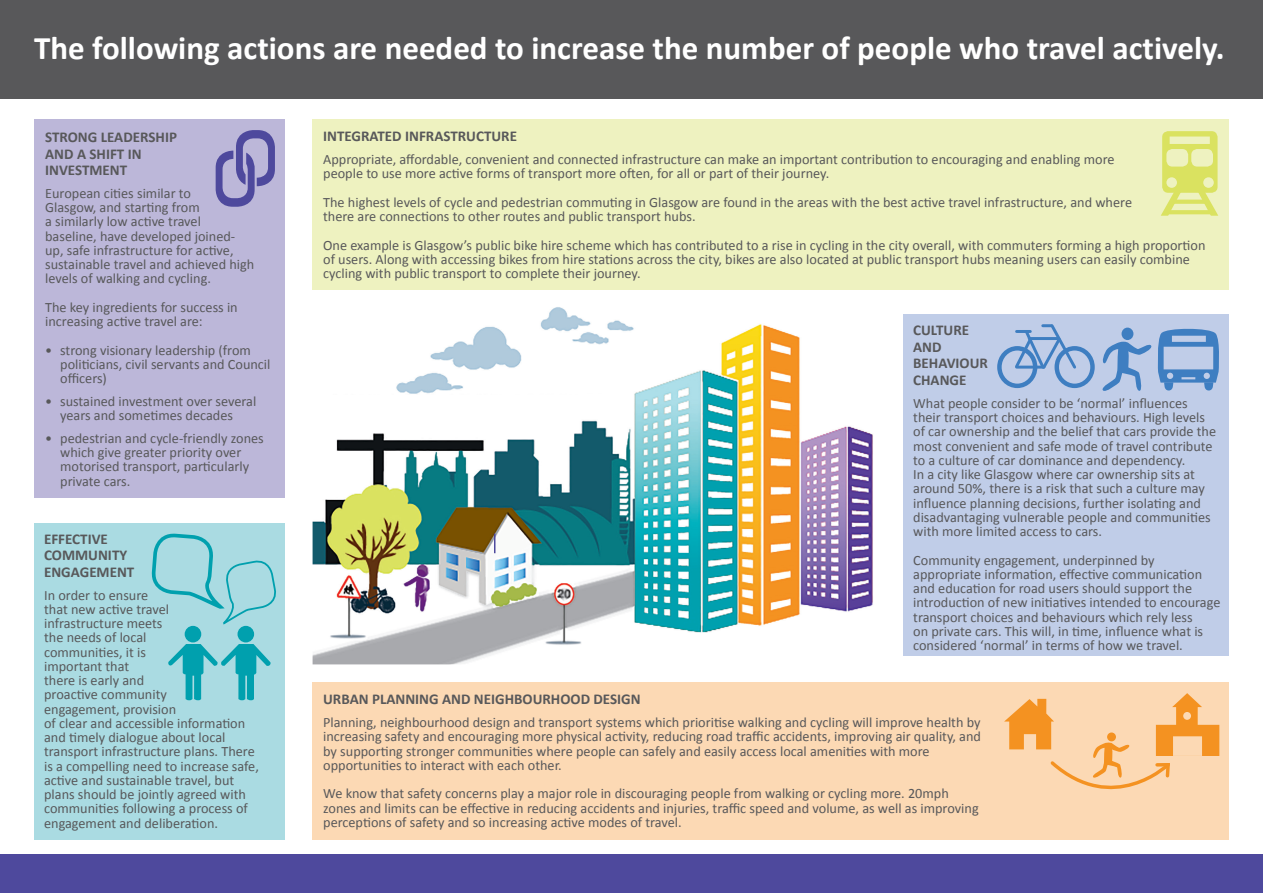
<style>
.page{position:relative;width:1263px;height:893px;background:#fff}
.page>*{position:absolute;margin:0;border:0;box-sizing:border-box;transform-origin:0 0}
.t1{font:700 33px "Calibri";color:#fff}
.t2{font:700 15px/16.5px "Calibri";color:#58585a}
.t3{font:14.25px/14.2px "Calibri";color:#58585a}
</style>
<div class="page">
<div style="left:0;top:855px;width:1263px;height:38px;background:#4e499d"></div>
<div style="left:0;top:0;width:1263px;height:99px;background:#58585a"></div>
<img style="left:313px;top:307px;width:560px;height:357px">
<div style="left:34px;top:119px;width:250px;height:379px;background:#bcb7d9"></div>
<div style="left:34px;top:523px;width:250px;height:316px;background:#aadbe2"></div>
<div style="left:313px;top:119px;width:916px;height:171px;background:#eef2c0"></div>
<div style="left:904px;top:314px;width:325px;height:342px;background:#c0cde8"></div>
<svg style="left:216px;top:130px;width:59px;height:77px"></svg>
<div style="left:313px;top:682px;width:916px;height:157px;background:#fcd9b4"></div>
<svg style="left:1004px;top:693px;width:215px;height:97px"></svg>
<svg style="left:1161px;top:131px;width:57px;height:85px"></svg>
<svg style="left:1172px;top:200px;width:35px;height:4px"></svg>
<svg style="left:1165px;top:210px;width:47px;height:4px"></svg>
<div style="left:997px;top:346px;width:40px;height:42px;border:4px solid #3e7ec1;border-radius:50%"></div>
<div style="left:1054px;top:346px;width:41px;height:42px;border:4px solid #3e7ec1;border-radius:50%"></div>
<svg style="left:1012px;top:324px;width:67px;height:47px"></svg>
<svg style="left:1102px;top:327px;width:117px;height:64px"></svg>
<div style="left:1121px;top:328px;width:12px;height:12px;background:#3e7ec1;border-radius:50%"></div>
<svg style="left:494px;top:534px;width:1px;height:19px"></svg>
<div style="left:185px;top:626px;width:16px;height:16px;background:#00a0ae;border-radius:50%"></div>
<svg style="left:168px;top:644px;width:103px;height:56px"></svg>
<div style="left:237px;top:626px;width:17px;height:16px;background:#00a0ae;border-radius:50%"></div>
<svg style="left:152px;top:533px;width:124px;height:94px"></svg>
<p class="t1" style="left:34px;top:27px;width:1192px">The following actions are needed to increase the number of people who travel actively.</p>
<p class="t2" style="left:45px;top:128px;width:133px">STRONG LEADERSHIP<br>AND A SHIFT IN<br>INVESTMENT</p>
<p class="t3" style="left:45px;top:185px;width:147px">European cities similar to</p>
<p class="t3" style="left:45px;top:199px;width:156px">Glasgow, and starting from</p>
<p class="t3" style="left:45px;top:214px;width:157px">a similarly low active travel</p>
<p class="t3" style="left:45px;top:228px;width:211px">baseline, have developed joined&shy;up, safe infrastructure for active, sustainable travel and achieved high levels of walking and cycling.</p>
<p class="t3" style="left:45px;top:299px;width:194px">The key ingredients for success in increasing active travel are:</p>
<p class="t3" style="left:60px;top:342px;width:212px;text-indent:-15px">• strong visionary leadership (from politicians, civil servants and Council officers)</p>
<p class="t3" style="left:45px;top:393px;width:213px;text-align:center">• sustained investment over several years and sometimes decades</p>
<p class="t3" style="left:60px;top:430px;width:205px;text-indent:-15px">• pedestrian and cycle-friendly zones which give greater priority over motorised transport, particularly private cars.</p>
<p class="t2" style="left:44px;top:530px;width:92px">EFFECTIVE<br>COMMUNITY<br>ENGAGEMENT</p>
<p class="t3" style="left:44px;top:587px;width:106px">In order to ensure</p>
<p class="t3" style="left:44px;top:601px;width:126px">that new active travel</p>
<p class="t3" style="left:44px;top:616px;width:120px">infrastructure meets</p>
<p class="t3" style="left:44px;top:630px;width:104px">the needs of local</p>
<p class="t3" style="left:44px;top:644px;width:103px">communities, it is</p>
<p class="t3" style="left:44px;top:658px;width:87px">important that</p>
<p class="t3" style="left:44px;top:673px;width:102px">there is early and</p>
<p class="t3" style="left:44px;top:687px;width:124px">proactive community</p>
<p class="t3" style="left:44px;top:701px;width:134px">engagement, provision</p>
<p class="t3" style="left:44px;top:715px;width:216px">of clear and accessible information and timely dialogue about local transport infrastructure plans. There is a compelling need to increase safe, active and sustainable travel, but plans should be jointly agreed with communities following a process of engagement and deliberation.</p>
<p class="t2" style="left:323px;top:127px;width:195px">INTEGRATED INFRASTRUCTURE</p>
<p class="t3" style="left:323px;top:152px;width:793px">Appropriate, affordable, convenient and connected infrastructure can make an important contribution to encouraging and enabling more</p>
<p class="t3" style="left:323px;top:166px;width:508px">people to use more active forms of transport more often, for all or part of their journey.</p>
<p class="t3" style="left:323px;top:194px;width:810px">The highest levels of cycle and pedestrian commuting in Glasgow are found in the areas with the best active travel infrastructure, and where</p>
<p class="t3" style="left:323px;top:209px;width:374px">there are connections to other routes and public transport hubs.</p>
<p class="t3" style="left:323px;top:237px;width:884px">One example is Glasgow’s public bike hire scheme which has contributed to a rise in cycling in the city overall, with commuters forming a high proportion of users. Along with accessing bikes from hire stations across the city, bikes are also located at public transport hubs meaning users can easily combine cycling with public transport to complete their journey.</p>
<p class="t2" style="left:913px;top:322px;width:57px">CULTURE</p>
<p class="t2" style="left:913px;top:338px;width:30px">AND</p>
<p class="t2" style="left:913px;top:355px;width:76px">BEHAVIOUR</p>
<p class="t2" style="left:913px;top:371px;width:55px">CHANGE</p>
<p class="t3" style="left:913px;top:395px;width:304px">What people consider to be ‘normal’ influences their transport choices and behaviours. High levels of car ownership and the belief that cars provide the most convenient and safe mode of travel contribute to a culture of car dominance and dependency.<br>In a city like Glasgow where car ownership sits at around 50%, there is a risk that such a culture may influence planning decisions, further isolating and disadvantaging vulnerable people and communities with more limited access to cars.</p>
<p class="t3" style="left:913px;top:552px;width:309px">Community engagement, underpinned by appropriate information, effective communication and education for road users should support the introduction of new initiatives intended to encourage transport choices and behaviours which rely less<br>on private cars. This will, in time, influence what is considered ‘normal’ in terms of how we travel.</p>
<p class="t2" style="left:323px;top:690px;width:319px">URBAN PLANNING AND NEIGHBOURHOOD DESIGN</p>
<p class="t3" style="left:323px;top:715px;width:659px">Planning, neighbourhood design and transport systems which prioritise walking and cycling will improve health by increasing safety and encouraging more physical activity, reducing road traffic accidents, improving air quality, and</p>
<p class="t3" style="left:323px;top:743px;width:608px">by supporting stronger communities where people can safely and easily access local amenities with more opportunities to interact with each other.</p>
<p class="t3" style="left:323px;top:786px;width:657px">We know that safety concerns play a major role in discouraging people from walking or cycling more. 20mph zones and limits can be effective in reducing accidents and injuries, traffic speed and volume, as well as improving perceptions of safety and so increasing active modes of travel.</p>
</div>
